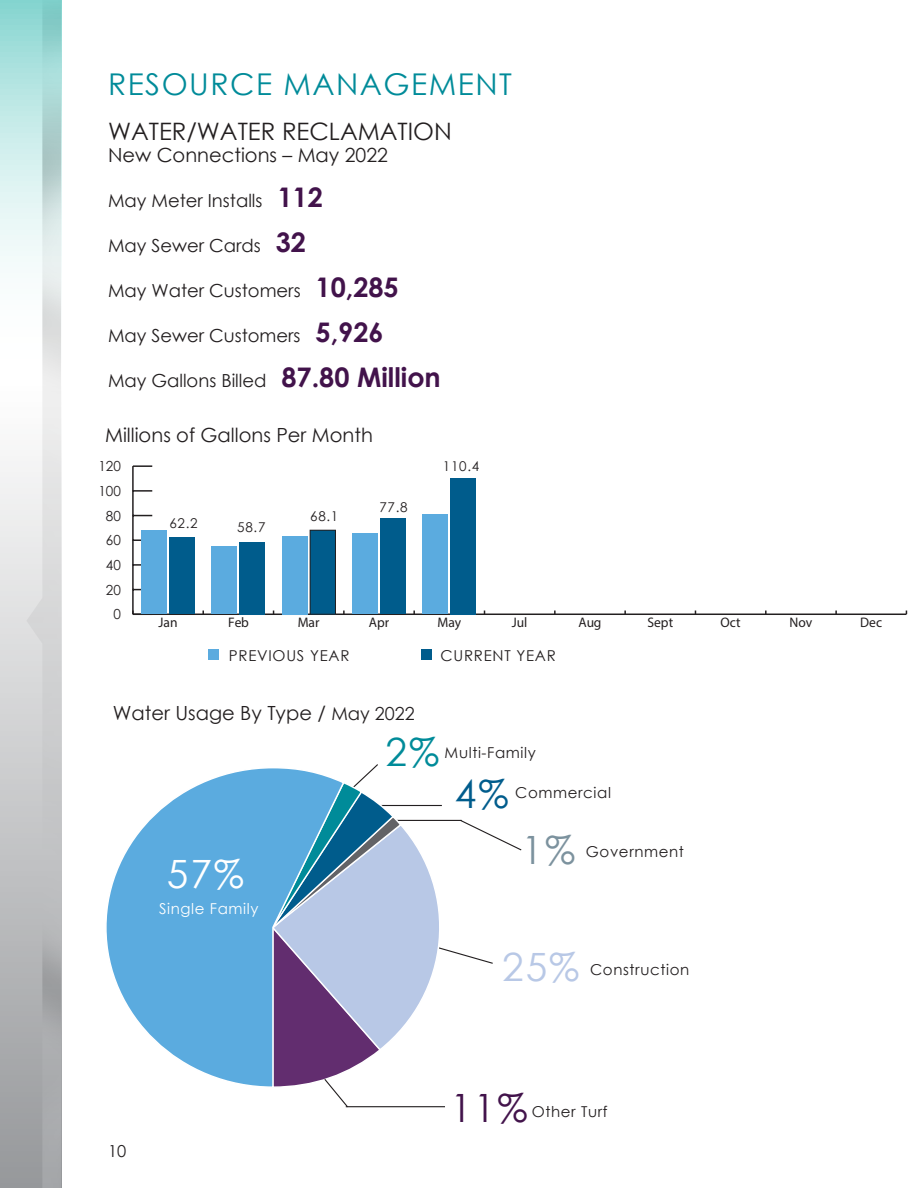
<style>
.page{position:relative;width:918px;height:1188px;background:#fff}
.page>*{position:absolute;margin:0;border:0;box-sizing:border-box;transform-origin:0 0}
.t1{font:39px "Century Gothic";color:#b8c8e6}
.t2{font:39px "Century Gothic";color:#42134b}
.t3{font:39px "Century Gothic";color:#fff}
.t4{font:39px "Century Gothic";color:#008b99}
.t5{font:39px "Century Gothic";color:#005c8c}
.t6{font:39px "Century Gothic";color:#7c929e}
.t7{font:30px "Century Gothic";letter-spacing:.05em;color:#008b99}
.t8{font:24px "Century Gothic";color:#231f20}
.t9{font:19.5px "Century Gothic";color:#231f20}
.t10{font:18px "Century Gothic";color:#231f20}
.t11{font:16.5px "Century Gothic";color:#231f20}
.t12{font:15px "Century Gothic";letter-spacing:.04em;color:#231f20}
.t13{font:15px "Century Gothic";letter-spacing:.04em;color:#fff}
.t14{font:13.8px "Myriad Pro";color:#231f20}
.t15{font:13.8px "Century Gothic";color:#231f20}
.t16{font:13.5px "Century Gothic";letter-spacing:.05em;color:#231f20}
.s1{font-weight:700;font-size:27px;color:#42134b}
.s2{font-size:18px}
</style>
<div class="page">
<svg style="left:0;top:0;width:26px;height:1188px"></svg>
<img style="left:26px;top:0;width:35px;height:1188px">
<svg style="left:106px;top:768px;width:164px;height:319px"></svg>
<div style="left:209px;top:650px;width:10px;height:10px;background:#5babdf"></div>
<div style="left:422px;top:650px;width:10px;height:10px;background:#005c8c"></div>
<hr style="left:133px;top:614px;width:773px;height:1px;background:#231f20">
<hr style="left:132px;top:466px;width:2px;height:148px;background:#231f20">
<svg style="left:134px;top:564px;width:7px;height:2px"></svg>
<svg style="left:134px;top:539px;width:7px;height:2px"></svg>
<svg style="left:134px;top:515px;width:18px;height:1px"></svg>
<svg style="left:134px;top:490px;width:18px;height:2px"></svg>
<svg style="left:133px;top:465px;width:19px;height:2px"></svg>
<div style="left:170px;top:537px;width:25px;height:77px;background:#005c8c"></div>
<div style="left:240px;top:542px;width:25px;height:72px;background:#005c8c"></div>
<div style="left:310px;top:530px;width:25px;height:84px;background:#005c8c"></div>
<div style="left:310px;top:530px;width:26px;height:85px;border:1px solid #231f20"></div>
<div style="left:380px;top:519px;width:26px;height:95px;background:#005c8c"></div>
<div style="left:451px;top:478px;width:25px;height:136px;background:#005c8c"></div>
<div style="left:141px;top:531px;width:26px;height:83px;background:#5babdf"></div>
<div style="left:212px;top:547px;width:25px;height:67px;background:#5babdf"></div>
<div style="left:282px;top:536px;width:25px;height:78px;background:#5babdf"></div>
<div style="left:352px;top:534px;width:26px;height:80px;background:#5babdf"></div>
<div style="left:423px;top:514px;width:25px;height:100px;background:#5babdf"></div>
<svg style="left:270px;top:764px;width:252px;height:344px"></svg>
<p class="t7" style="left:108px;top:63px;width:405px">RESOURCE MANAGEMENT</p>
<p class="t8" style="left:108px;top:114px;width:345px">WATER/WATER RECLAMATION</p>
<p class="t9" style="left:108px;top:141px;width:282px">New Connections – May 2022</p>
<p class="t10" style="left:108px;top:188px;width:216px">May Meter Installs <span class="s1">112</span></p>
<p class="t10" style="left:108px;top:233px;width:200px">May Sewer Cards <span class="s1">32</span></p>
<p class="t10" style="left:108px;top:278px;width:292px">May Water Customers <span class="s1">10,285</span></p>
<p class="t10" style="left:108px;top:323px;width:277px">May Sewer Customers <span class="s1">5,926</span></p>
<p class="t10" style="left:108px;top:368px;width:334px">May Gallons Billed <span class="s1">87.80 Million</span></p>
<p class="t9" style="left:105px;top:421px;width:269px">Millions of Gallons Per Month</p>
<p class="t15" style="left:98px;top:457px;width:24px">120</p>
<p class="t15" style="left:98px;top:481px;width:24px">100</p>
<p class="t15" style="left:106px;top:506px;width:17px">80</p>
<p class="t15" style="left:106px;top:531px;width:17px">60</p>
<p class="t15" style="left:106px;top:555px;width:17px">40</p>
<p class="t15" style="left:106px;top:580px;width:17px">20</p>
<p class="t15" style="left:113px;top:605px;width:9px">0</p>
<p class="t16" style="left:169px;top:514px;width:30px">62.2</p>
<p class="t16" style="left:237px;top:518px;width:30px">58.7</p>
<p class="t16" style="left:310px;top:507px;width:30px">68.1</p>
<p class="t16" style="left:380px;top:498px;width:30px">77.8</p>
<p class="t16" style="left:443px;top:457px;width:38px">110.4</p>
<p class="t14" style="left:159px;top:614px;width:21px">Jan</p>
<p class="t14" style="left:228px;top:614px;width:22px">Feb</p>
<p class="t14" style="left:298px;top:614px;width:23px">Mar</p>
<p class="t14" style="left:369px;top:614px;width:22px">Apr</p>
<p class="t14" style="left:437px;top:614px;width:25px">May</p>
<p class="t14" style="left:512px;top:614px;width:17px">Jul</p>
<p class="t14" style="left:578px;top:614px;width:25px">Aug</p>
<p class="t14" style="left:647px;top:614px;width:27px">Sept</p>
<p class="t14" style="left:721px;top:614px;width:22px">Oct</p>
<p class="t14" style="left:790px;top:614px;width:24px">Nov</p>
<p class="t14" style="left:860px;top:614px;width:23px">Dec</p>
<p class="t12" style="left:229px;top:645px;width:122px">PREVIOUS YEAR</p>
<p class="t12" style="left:441px;top:646px;width:117px">CURRENT YEAR</p>
<p class="t9" style="left:113px;top:699px;width:303px">Water Usage By Type / <span class="s2">May 2022</span></p>
<p class="t3" style="left:167px;top:847px;width:79px">57%</p>
<p class="t13" style="left:159px;top:899px;width:101px">Single Family</p>
<p class="t11" style="left:108px;top:1140px;width:20px">10</p>
<p class="t4" style="left:386px;top:725px;width:55px">2%</p>
<p class="t12" style="left:445px;top:742px;width:93px">Multi-Family</p>
<p class="t5" style="left:455px;top:766px;width:55px">4%</p>
<p class="t12" style="left:515px;top:782px;width:97px">Commercial</p>
<p class="t6" style="left:521px;top:823px;width:55px">1%</p>
<p class="t12" style="left:586px;top:841px;width:100px">Government</p>
<p class="t1" style="left:502px;top:939px;width:79px">25%</p>
<p class="t12" style="left:590px;top:959px;width:101px">Construction</p>
<p class="t2" style="left:450px;top:1081px;width:79px">11%</p>
<p class="t12" style="left:532px;top:1102px;width:77px">Other Turf</p>
</div>
